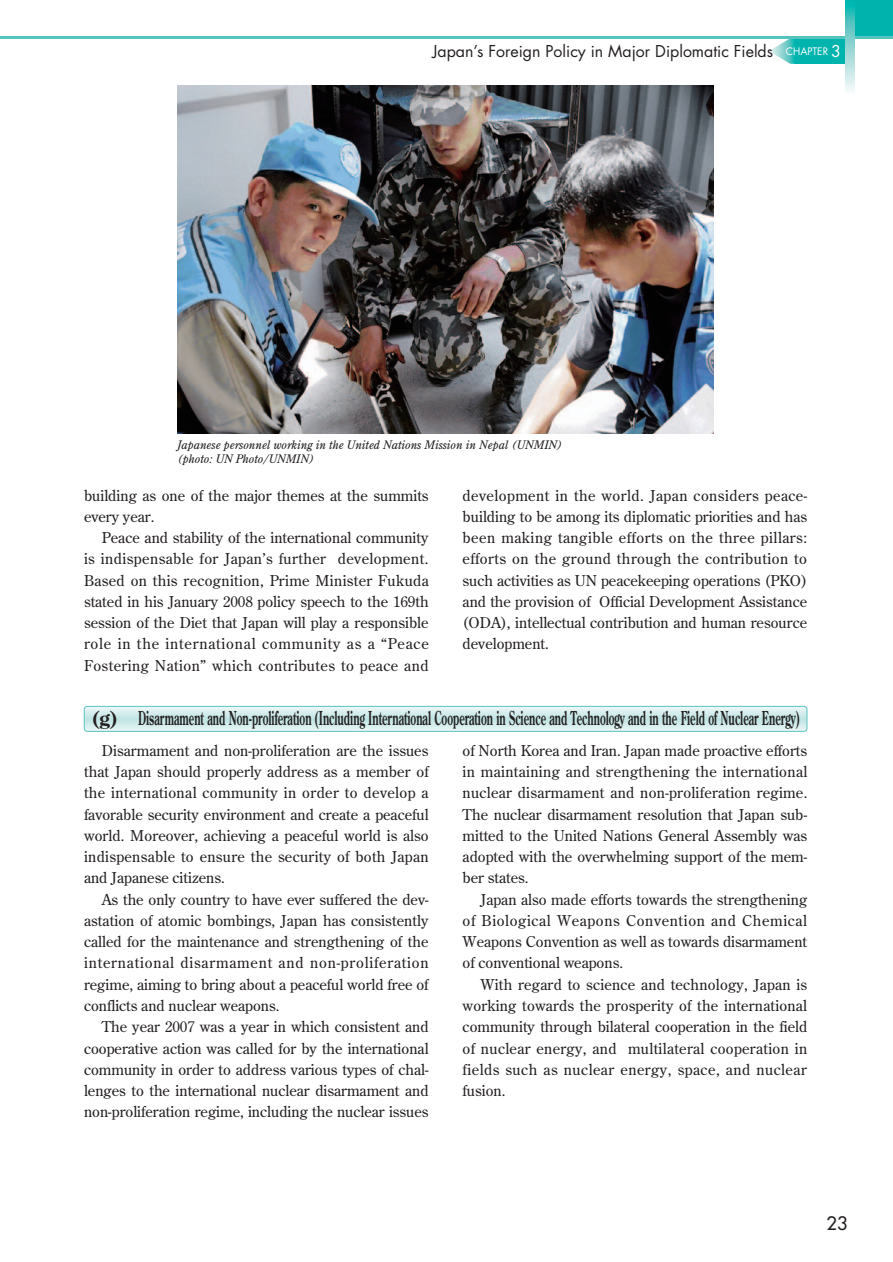
<style>
.page{position:relative;width:893px;height:1262px;background:#fff}
.page>*{position:absolute;margin:0;border:0;box-sizing:border-box;transform-origin:0 0}
.t1{font:700 19.2px "Century Old Style";color:#231f20}
.t2{font:18.15px "Futura";color:#231f20}
.t3{font:15.9px "Futura";color:#231f20}
.t4{font:14.85px/21.3px "Century Old Style";color:#231f20;text-align:justify}
.t5{font:italic 11.7px/13.8px "Century Old Style";color:#231f20}
.s1{font-size:10.05px;color:#fff}
.s2{color:#fff}
</style>
<div class="page">
<svg style="left:769px;top:38px;width:25px;height:26px"></svg>
<div style="left:794px;top:38px;width:51px;height:26px;background:#00b4ae"></div>
<div style="left:845px;top:0;width:47px;height:38px;background:#00b4ae"></div>
<hr style="left:0;top:36px;width:892px;height:2px;background:#55c3bf">
<svg style="left:845px;top:8px;width:9px;height:83px"></svg>
<img style="left:177px;top:85px;width:536px;height:349px">
<svg style="left:84px;top:706px;width:722px;height:25px;background:#d2ebeb"></svg>
<div style="left:84px;top:706px;width:723px;height:25px;border:1px solid #55c3bf;border-radius:3px"></div>
<p class="t3" style="left:432px;top:44px;width:410px">Japan’s Foreign Policy in Major Diplomatic Fields <span class="s1">CHAPTER</span> <span class="s2">3</span></p>
<p class="t5" style="left:177px;top:438px;width:386px">Japanese personnel working in the United Nations Mission in Nepal (UNMIN) (photo: UN Photo/UNMIN)</p>
<p class="t4" style="left:84px;top:485px;width:346px">building as one of the major themes at the summits every year.</p>
<p class="t4" style="left:84px;top:528px;width:346px;text-indent:18px">Peace and stability of the international community is indispensable for Japan’s further development.<br>Based on this recognition, Prime Minister Fukuda stated in his January 2008 policy speech to the 169th session of the Diet that Japan will play a responsible role in the international community as a “Peace Fostering Nation” which contributes to peace and</p>
<p class="t4" style="left:462px;top:485px;width:346px">development in the world. Japan considers peace&shy;building to be among its diplomatic priorities and has been making tangible efforts on the three pillars: efforts on the ground through the contribution to such activities as UN peacekeeping operations (PKO) and the provision of Official Development Assistance (ODA), intellectual contribution and human resource development.</p>
<p class="t1" style="left:92px;top:711px;width:708px">(g) Disarmament and Non-proliferation (Including International Cooperation in Science and Technology and in the Field of Nuclear Energy)</p>
<p class="t4" style="left:84px;top:741px;width:346px;text-indent:18px">Disarmament and non-proliferation are the issues that Japan should properly address as a member of the international community in order to develop a favorable security environment and create a peaceful world. Moreover, achieving a peaceful world is also indispensable to ensure the security of both Japan and Japanese citizens.</p>
<p class="t4" style="left:84px;top:889px;width:346px;text-indent:18px">As the only country to have ever suffered the dev&shy;astation of atomic bombings, Japan has consistently called for the maintenance and strengthening of the international disarmament and non-proliferation regime, aiming to bring about a peaceful world free of conflicts and nuclear weapons.</p>
<p class="t4" style="left:84px;top:1017px;width:346px;text-indent:18px">The year 2007 was a year in which consistent and cooperative action was called for by the international community in order to address various types of chal&shy;lenges to the international nuclear disarmament and non-proliferation regime, including the nuclear issues</p>
<p class="t4" style="left:462px;top:741px;width:346px">of North Korea and Iran. Japan made proactive efforts in maintaining and strengthening the international nuclear disarmament and non-proliferation regime.<br>The nuclear disarmament resolution that Japan sub&shy;mitted to the United Nations General Assembly was adopted with the overwhelming support of the mem&shy;ber states.</p>
<p class="t4" style="left:462px;top:889px;width:346px;text-indent:18px">Japan also made efforts towards the strengthening of Biological Weapons Convention and Chemical Weapons Convention as well as towards disarmament of conventional weapons.</p>
<p class="t4" style="left:462px;top:974px;width:346px;text-indent:18px">With regard to science and technology, Japan is working towards the prosperity of the international community through bilateral cooperation in the field of nuclear energy, and multilateral cooperation in fields such as nuclear energy, space, and nuclear fusion.</p>
<p class="t2" style="left:826px;top:1214px;width:22px">23</p>
</div>
